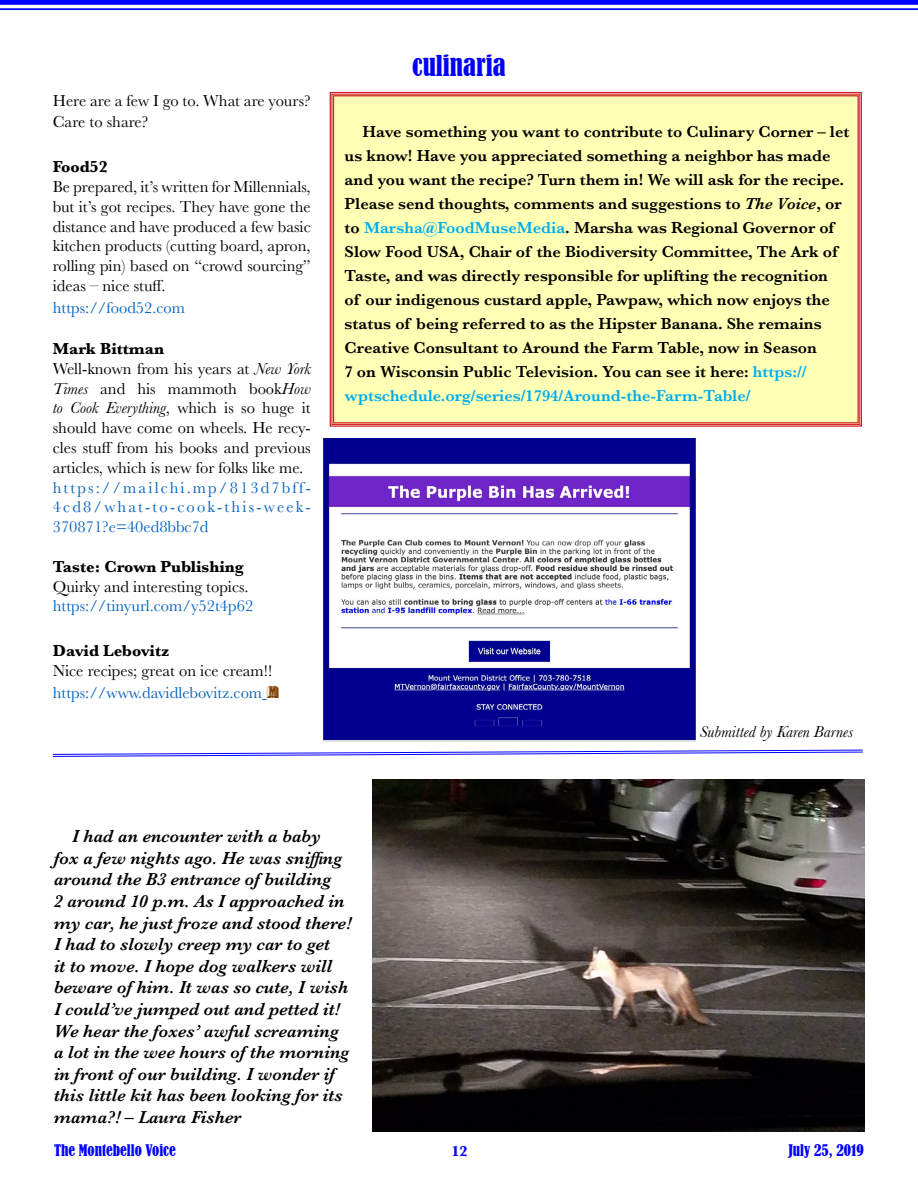
<style>
.page{position:relative;width:918px;height:1188px;background:#fff}
.page>*{position:absolute;margin:0;border:0;box-sizing:border-box;transform-origin:0 0}
.t1{font:condensed 27px "Bernard";color:#00f}
.t2{font:italic 600 18px/21.6px "Baskerville";color:#000}
.t3{font:600 16.5px/24px "Baskerville";color:#000}
.t4{font:16.5px/19.8px "Baskerville";color:#000}
.t5{font:16.5px/19.8px "Baskerville";color:#0563c1;text-align:justify}
.t6{font:700 16.5px "Baskerville";color:#000}
.t7{font:italic 16.5px "Baskerville";color:#000}
.t8{font:condensed 15px "Bernard";color:#00f}
.t9{font:700 15px "Baskerville";color:#00f}
.s1{font-weight:700}
.s2{font-style:italic}
.s3{color:#0563c1}
.s4{font-family:"Buxom D";font-size:18px;color:#804000}
.s5{color:#00aeef}
</style>
<div class="page">
<div style="left:0;top:0;width:918px;height:5px;background:#00f"></div>
<hr style="left:0;top:8px;width:918px;height:2px;background:#00f">
<div style="left:329px;top:91px;width:533px;height:336px;background:#ffffb6"></div>
<img style="left:373px;top:780px;width:491px;height:351px">
<svg style="left:52px;top:749px;width:811px;height:8px"></svg>
<img style="left:323px;top:438px;width:372px;height:303px">
<p class="t4" style="left:53px;top:90px;width:259px;line-height:21.6px">Here are a few I go to. What are yours?<br>Care to share?</p>
<p class="t6" style="left:53px;top:155px;width:57px">Food52</p>
<p class="t4" style="left:53px;top:177px;width:260px;text-align:justify">Be prepared, it’s written for Millennials, but it’s got recipes. They have gone the distance and have produced a few basic kitchen products (cutting board, apron, rolling pin) based on “crowd sourcing” ideas – nice stuff.</p>
<p class="t5" style="left:53px;top:298px;width:134px">https://food52.com</p>
<p class="t4" style="left:53px;top:339px;width:260px"><span class="s1">Mark Bittman<br></span>Well-known from his years at <span class="s2">New York<br>Times</span> and his mammoth book<span class="s2">How to Cook Everything</span>, which is so huge it should have come on wheels. He recy&shy;cles stuff from his books and previous articles, which is new for folks like me.</p>
<p class="t5" style="left:53px;top:478px;width:260px">https://mailchi.mp/813d7bff-4cd8/what-to-cook-this-week-370871?e=40ed8bbc7d</p>
<p class="t6" style="left:53px;top:555px;width:193px">Taste: Crown Publishing</p>
<p class="t4" style="left:53px;top:577px;width:197px">Quirky and interesting topics.</p>
<p class="t5" style="left:53px;top:596px;width:202px">https://tinyurl.com/y52t4p62</p>
<p class="t6" style="left:53px;top:639px;width:118px">David Lebovitz</p>
<p class="t4" style="left:53px;top:660px;width:228px;line-height:21.6px">Nice recipes; great on ice cream!! <span class="s3">https://www.davidlebovitz.com</span> <span class="s4">M</span></p>
<h1 class="t1" style="left:412px;top:50px;width:95px">culinaria</h1>
<p class="t3" style="left:345px;top:119px;width:506px;text-indent:18px">Have something you want to contribute to Culinary Corner – let us know! Have you appreciated something a neighbor has made and you want the recipe? Turn them in! We will ask for the recipe.<br>Please send thoughts, comments and suggestions to <span class="s2">The Voice</span>, or to <span class="s5">Marsha@FoodMuseMedia</span>. Marsha was Regional Governor of Slow Food USA, Chair of the Biodiversity Committee, The Ark of Taste, and was directly responsible for uplifting the recognition<br>of our indigenous custard apple, Pawpaw, which now enjoys the status of being referred to as the Hipster Banana. She remains Creative Consultant to Around the Farm Table, now in Season<br>7 on Wisconsin Public Television. You can see it here: <span class="s5">https:// wptschedule.org/series/1794/Around-the-Farm-Table/</span></p>
<p class="t7" style="left:700px;top:721px;width:155px">Submitted by Karen Barnes</p>
<p class="t2" style="left:54px;top:826px;width:299px;text-indent:18px">I had an encounter with a baby<br>fox a few nights ago. He was sniffing around the B3 entrance of building<br>2 around 10 p.m. As I approached in my car, he just froze and stood there!<br>I had to slowly creep my car to get<br>it to move. I hope dog walkers will beware of him. It was so cute, I wish I could’ve jumped out and petted it!<br>We hear the foxes’ awful screaming a lot in the wee hours of the morning in front of our building. I wonder if this little kit has been looking for its mama?! – Laura Fisher</p>
<p class="t8" style="left:54px;top:1141px;width:123px">The Montebello Voice</p>
<p class="t9" style="left:452px;top:1140px;width:18px">12</p>
<p class="t8" style="left:788px;top:1141px;width:77px">July 25, 2019</p>
</div>
